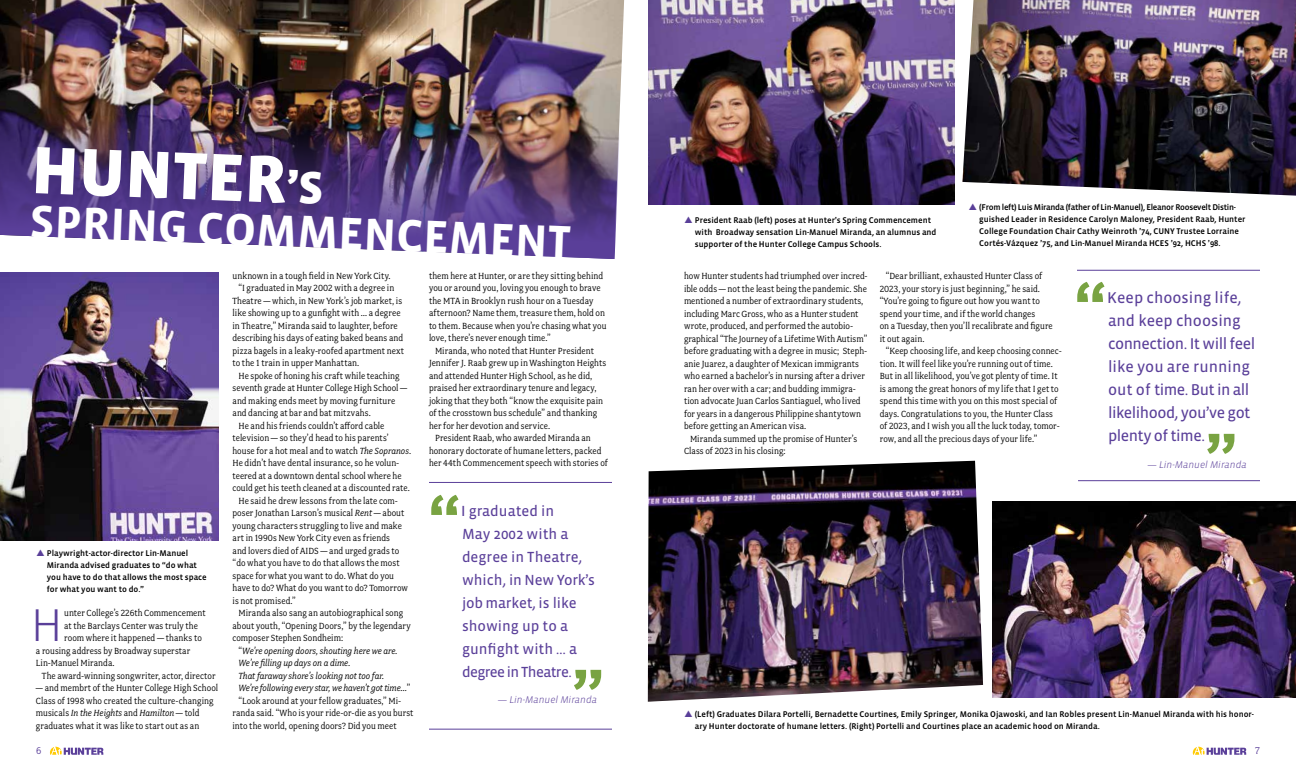
<style>
.page{position:relative;width:1296px;height:783px;background:#fff}
.page>*{position:absolute;margin:0;border:0;box-sizing:border-box;transform-origin:0 0}
.t1{font:700 69px "Vista Sans OTCE";color:#79a342}
.t2{font:900 68.4px "Vista Sans OTCE";color:#fff}
.t3{font:300 47px "Vista Sans OTCE";color:#5a3f99}
.t4{font:700 46.8px "Vista Sans OTCE";color:#fff}
.t5{font:16px/23px "Vista Sans OTCE";letter-spacing:-.03em;color:#5a3f99}
.t6{font:15px/23px "Vista Sans OTCE";color:#5a3f99}
.t7{font:11px "Fairplex Narrow OT";color:#5a3f99}
.t8{font:10px/12.5px "Fairplex Narrow OT";letter-spacing:.005em;color:#000}
.t9{font:italic 10px/12.5px "Fairplex Narrow OT";letter-spacing:-.005em;color:#000}
.t10{font:italic 300 10px "Vista Sans OTCE";color:#5a3f99}
.t11{font:500 8.5px/12px "Vista Sans OTCE";color:#000}
.s1{font-size:46.8px}
.s2{font-style:italic}
.s3{font-style:normal}
</style>
<div class="page">
<svg style="left:50px;top:747px;width:53px;height:8px"></svg>
<svg style="left:1193px;top:747px;width:53px;height:8px"></svg>
<img style="left:0;top:273px;width:219px;height:267px">
<img style="left:648px;top:0;width:306px;height:205px">
<img style="left:962px;top:0;width:334px;height:196px">
<img style="left:992px;top:502px;width:304px;height:196px">
<img style="left:648px;top:461px;width:335px;height:241px">
<hr style="left:429px;top:482px;width:183px;height:1px;background:#5a3f99">
<hr style="left:429px;top:729px;width:183px;height:1px;background:#5a3f99">
<hr style="left:1077px;top:270px;width:183px;height:1px;background:#5a3f99">
<hr style="left:1078px;top:480px;width:182px;height:1px;background:#5a3f99">
<img style="left:0;top:0;width:625px;height:259px">
<p class="t2" style="left:33px;top:131px;width:294px;rotate:2deg">HUNTER<span class="s1">’S</span></p>
<p class="t4" style="left:30px;top:196px;width:543px;rotate:2deg">SPRING COMMENCEMENT</p>
<p class="t11" style="left:47px;top:548px;width:162px">Playwright-actor-director Lin-Manuel Miranda advised graduates to “do what you have to do that allows the most space for what you want to do.”</p>
<p class="t3" style="left:31px;top:598px;width:33px">H</p>
<p class="t8" style="left:64px;top:607px;width:143px">unter College’s 226th Commencement</p>
<p class="t8" style="left:64px;top:619px;width:135px">at the Barclays Center was truly the</p>
<p class="t8" style="left:64px;top:632px;width:139px">room where it happened — thanks to</p>
<p class="t8" style="left:36px;top:644px;width:156px">a rousing address by Broadway superstar</p>
<p class="t8" style="left:36px;top:657px;width:80px">Lin-Manuel Miranda.</p>
<p class="t8" style="left:42px;top:669px;width:175px">The award-winning songwriter, actor, director</p>
<p class="t8" style="left:36px;top:682px;width:184px">— and membrt of the Hunter College High School Class of 1998 who created the culture-changing musicals <span class="s2">In the Heights</span> and <span class="s2">Hamilton</span> — told graduates what it was like to start out as an</p>
<p class="t8" style="left:232px;top:269px;width:160px">unknown in a tough field in New York City.</p>
<p class="t8" style="left:238px;top:282px;width:157px">“I graduated in May 2002 with a degree in</p>
<p class="t8" style="left:232px;top:294px;width:171px">Theatre — which, in New York’s job market, is</p>
<p class="t8" style="left:232px;top:307px;width:170px">like showing up to a gunfight with … a degree</p>
<p class="t8" style="left:232px;top:319px;width:167px">in Theatre,” Miranda said to laughter, before</p>
<p class="t8" style="left:232px;top:332px;width:172px">describing his days of eating baked beans and</p>
<p class="t8" style="left:232px;top:344px;width:173px">pizza bagels in a leaky-roofed apartment next</p>
<p class="t8" style="left:232px;top:357px;width:128px">to the 1 train in upper Manhattan.</p>
<p class="t8" style="left:232px;top:369px;width:176px;text-indent:6px">He spoke of honing his craft while teaching seventh grade at Hunter College High School — and making ends meet by moving furniture and dancing at bar and bat mitzvahs.</p>
<p class="t8" style="left:232px;top:419px;width:180px;text-indent:6px">He and his friends couldn’t afford cable television — so they’d head to his parents’ house for a hot meal and to watch <span class="s2">The Sopranos</span>.<br>He didn’t have dental insurance, so he volun&shy;teered at a downtown dental school where he could get his teeth cleaned at a discounted rate.</p>
<p class="t8" style="left:232px;top:494px;width:177px;text-indent:6px">He said he drew lessons from the late com&shy;poser Jonathan Larson’s musical <span class="s2">Rent</span> — about young characters struggling to live and make art in 1990s New York City even as friends<br>and lovers died of AIDS — and urged grads to “do what you have to do that allows the most space for what you want to do. What do you have to do? What do you want to do? Tomorrow is not promised.”</p>
<p class="t8" style="left:232px;top:607px;width:180px;text-indent:6px">Miranda also sang an autobiographical song about youth, “Opening Doors,” by the legendary composer Stephen Sondheim:</p>
<p class="t9" style="left:238px;top:644px;width:173px"><span class="s3">“</span>We’re opening doors, shouting here we are.<br>We’re filling up days on a dime.<br>That faraway shore’s looking not too far.<br>We’re following every star, we haven’t got time…<span class="s3">”</span></p>
<p class="t8" style="left:232px;top:694px;width:182px;text-indent:6px">“Look around at your fellow graduates,” Mi&shy;randa said. “Who is your ride-or-die as you burst into the world, opening doors? Did you meet</p>
<p class="t8" style="left:429px;top:269px;width:179px">them here at Hunter, or are they sitting behind you or around you, loving you enough to brave the MTA in Brooklyn rush hour on a Tuesday afternoon? Name them, treasure them, hold on to them. Because when you’re chasing what you love, there’s never enough time.”</p>
<p class="t8" style="left:429px;top:344px;width:179px;text-indent:6px">Miranda, who noted that Hunter President Jennifer J. Raab grew up in Washington Heights and attended Hunter High School, as he did, praised her extraordinary tenure and legacy, joking that they both “know the exquisite pain of the crosstown bus schedule” and thanking her for her devotion and service.</p>
<p class="t8" style="left:429px;top:432px;width:180px;text-indent:6px">President Raab, who awarded Miranda an honorary doctorate of humane letters, packed her 44th Commencement speech with stories of</p>
<p class="t1" style="left:429px;top:482px;width:34px">“</p>
<p class="t6" style="left:461px;top:499px;width:135px">I graduated in<br>May 2002 with a degree in Theatre, which, in New York’s job market, is like showing up to a gunfight with … a degree in Theatre.</p>
<p class="t1" style="left:571px;top:656px;width:34px">”</p>
<p class="t10" style="left:498px;top:694px;width:101px">— Lin-Manuel Miranda</p>
<p class="t11" style="left:695px;top:214px;width:243px">President Raab (left) poses at Hunter’s Spring Commencement with Broadway sensation Lin-Manuel Miranda, an alumnus and supporter of the Hunter College Campus Schools.</p>
<p class="t11" style="left:979px;top:201px;width:268px">(From left) Luis Miranda (father of Lin-Manuel), Eleanor Roosevelt Distin&shy;guished Leader in Residence Carolyn Maloney, President Raab, Hunter College Foundation Chair Cathy Weinroth ’74, CUNY Trustee Lorraine Cortés-Vázquez ’75, and Lin-Manuel Miranda HCES ’92, HCHS ’98.</p>
<p class="t8" style="left:684px;top:270px;width:185px">how Hunter students had triumphed over incred&shy;ible odds — not the least being the pandemic. She mentioned a number of extraordinary students, including Marc Gross, who as a Hunter student wrote, produced, and performed the autobio&shy;graphical “The Journey of a Lifetime With Autism” before graduating with a degree in music; Steph&shy;anie Juarez, a daughter of Mexican immigrants who earned a bachelor’s in nursing after a driver ran her over with a car; and budding immigra&shy;tion advocate Juan Carlos Santiaguel, who lived for years in a dangerous Philippine shantytown before getting an American visa.</p>
<p class="t8" style="left:684px;top:432px;width:175px;text-indent:6px">Miranda summed up the promise of Hunter’s<br>Class of 2023 in his closing:</p>
<p class="t8" style="left:880px;top:270px;width:175px;text-indent:6px">“Dear brilliant, exhausted Hunter Class of 2023, your story is just beginning,” he said. “You’re going to figure out how you want to spend your time, and if the world changes<br>on a Tuesday, then you’ll recalibrate and figure it out again.</p>
<p class="t8" style="left:880px;top:345px;width:184px;text-indent:6px">“Keep choosing life, and keep choosing connec&shy;tion. It will feel like you’re running out of time.<br>But in all likelihood, you’ve got plenty of time. It is among the great honors of my life that I get to spend this time with you on this most special of days. Congratulations to you, the Hunter Class of 2023, and I wish you all the luck today, tomor&shy;row, and all the precious days of your life.”</p>
<p class="t1" style="left:1075px;top:269px;width:34px">“</p>
<p class="t5" style="left:1107px;top:286px;width:149px">Keep choosing life, and keep choosing connection. It will feel like you are running out of time. But in all likelihood, you’ve got plenty of time.</p>
<p class="t1" style="left:1205px;top:420px;width:34px">”</p>
<p class="t10" style="left:1147px;top:459px;width:101px">— Lin-Manuel Miranda</p>
<p class="t11" style="left:695px;top:709px;width:561px">(Left) Graduates Dilara Portelli, Bernadette Courtines, Emily Springer, Monika Ojawoski, and Ian Robles present Lin-Manuel Miranda with his honor&shy;ary Hunter doctorate of humane letters. (Right) Portelli and Courtines place an academic hood on Miranda.</p>
<p class="t7" style="left:36px;top:745px;width:7px">6</p>
<p class="t7" style="left:1255px;top:745px;width:6px">7</p>
</div>
